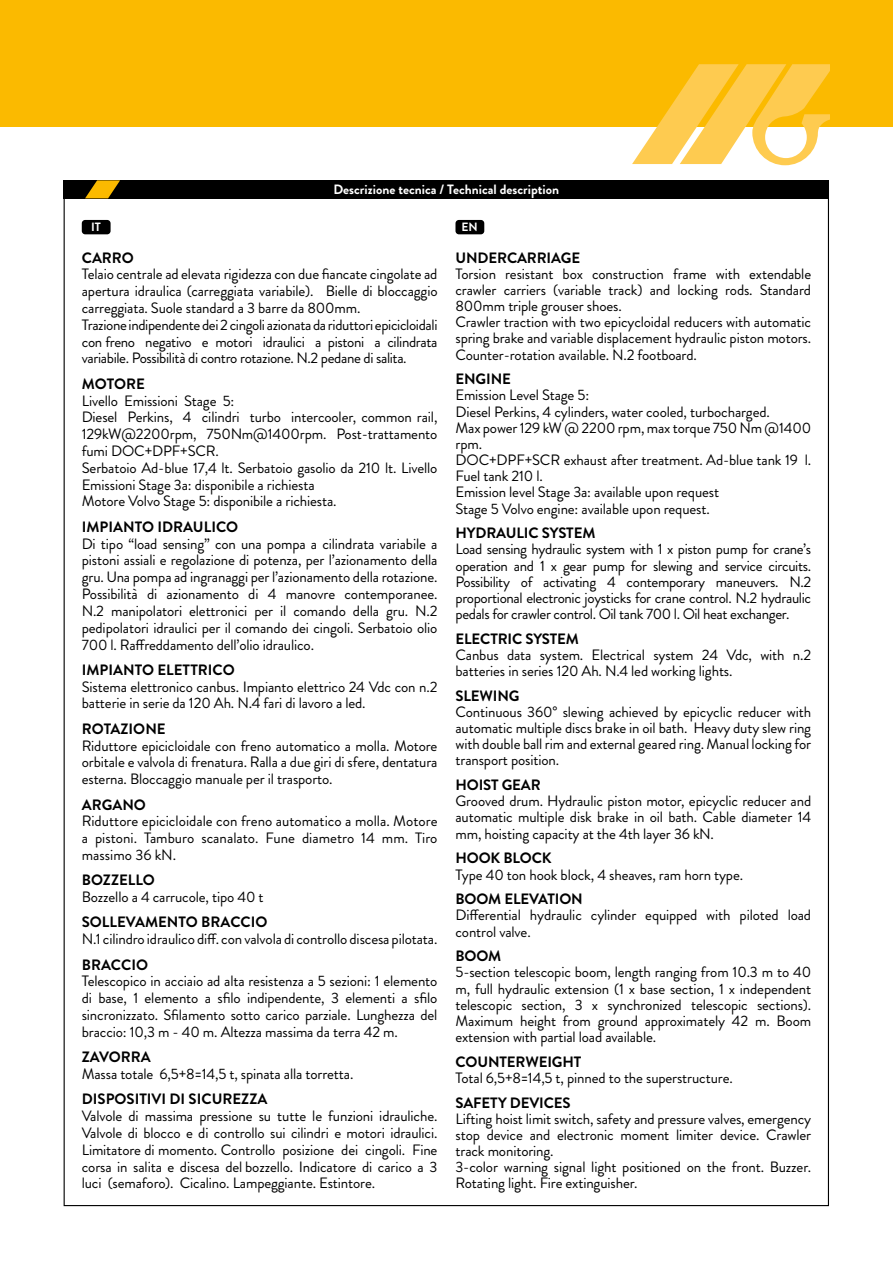
<style>
.page{position:relative;width:893px;height:1263px;background:#fff}
.page>*{position:absolute;margin:0;border:0;box-sizing:border-box;transform-origin:0 0}
.t1{font:15px/16.2px "Brandon Grotesque";letter-spacing:-.01em;color:#000;text-align:justify}
.t2{font:700 15px "Brandon Grotesque";letter-spacing:-.005em;color:#000}
.t3{font:700 13.5px "Brandon Grotesque";color:#fff}
.t4{font:700 12px "Brandon Grotesque";color:#fff}
</style>
<div class="page">
<div style="left:0;top:0;width:893px;height:126px;background:#fbba00"></div>
<svg style="left:632px;top:64px;width:197px;height:101px"></svg>
<div style="left:64px;top:180px;width:765px;height:18px;background:#000"></div>
<svg style="left:85px;top:180px;width:35px;height:18px"></svg>
<div style="left:82px;top:220px;width:29px;height:14px;background:#000;border-radius:3px"></div>
<div style="left:455px;top:220px;width:29px;height:14px;background:#000;border-radius:3px"></div>
<p class="t3" style="left:334px;top:180px;width:227px">Descrizione tecnica / Technical description</p>
<p class="t4" style="left:91px;top:219px;width:11px">IT</p>
<p class="t4" style="left:462px;top:219px;width:18px">EN</p>
<p class="t2" style="left:455px;top:247px;width:126px">UNDERCARRIAGE</p>
<p class="t1" style="left:455px;top:266px;width:357px;text-align:left">Torsion resistant box construction frame with extendable crawler carriers (variable track) and locking rods. Standard 800mm triple grouser shoes.<br>Crawler traction with two epicycloidal reducers with automatic spring brake and variable displacement hydraulic piston motors.<br>Counter-rotation available. N.2 footboard.</p>
<p class="t2" style="left:455px;top:369px;width:57px">ENGINE</p>
<p class="t1" style="left:455px;top:387px;width:357px;text-align:left">Emission Level Stage 5:<br>Diesel Perkins, 4 cylinders, water cooled, turbocharged.<br>Max power 129 kW @ 2200 rpm, max torque 750 Nm @1400 rpm.<br>DOC+DPF+SCR exhaust after treatment. Ad-blue tank 19 l.<br>Fuel tank 210 l.<br>Emission level Stage 3a: available upon request<br>Stage 5 Volvo engine: available upon request.</p>
<p class="t2" style="left:455px;top:523px;width:141px">HYDRAULIC SYSTEM</p>
<p class="t1" style="left:455px;top:541px;width:357px">Load sensing hydraulic system with 1 x piston pump for crane’s operation and 1 x gear pump for slewing and service circuits.<br>Possibility of activating 4 contemporary maneuvers. N.2 proportional electronic joysticks for crane control. N.2 hydraulic pedals for crawler control. Oil tank 700 l. Oil heat exchanger.</p>
<p class="t2" style="left:455px;top:628px;width:125px">ELECTRIC SYSTEM</p>
<p class="t1" style="left:455px;top:647px;width:357px">Canbus data system. Electrical system 24 Vdc, with n.2 batteries in series 120 Ah. N.4 led working lights.</p>
<p class="t2" style="left:455px;top:685px;width:66px">SLEWING</p>
<p class="t1" style="left:455px;top:704px;width:357px">Continuous 360° slewing achieved by epicyclic reducer with automatic multiple discs brake in oil bath. Heavy duty slew ring with double ball rim and external geared ring. Manual locking for transport position.</p>
<p class="t2" style="left:455px;top:774px;width:87px">HOIST GEAR</p>
<p class="t1" style="left:455px;top:793px;width:357px">Grooved drum. Hydraulic piston motor, epicyclic reducer and automatic multiple disk brake in oil bath. Cable diameter 14 mm, hoisting capacity at the 4th layer 36 kN.</p>
<p class="t2" style="left:455px;top:848px;width:98px">HOOK BLOCK</p>
<p class="t1" style="left:455px;top:866px;width:289px">Type 40 ton hook block, 4 sheaves, ram horn type.</p>
<p class="t2" style="left:455px;top:888px;width:129px">BOOM ELEVATION</p>
<p class="t1" style="left:455px;top:907px;width:357px">Differential hydraulic cylinder equipped with piloted load control valve.</p>
<p class="t2" style="left:455px;top:945px;width:47px">BOOM</p>
<p class="t1" style="left:455px;top:964px;width:357px">5-section telescopic boom, length ranging from 10.3 m to 40 m, full hydraulic extension (1 x base section, 1 x independent telescopic section, 3 x synchronized telescopic sections).<br>Maximum height from ground approximately 42 m. Boom extension with partial load available.</p>
<p class="t2" style="left:455px;top:1051px;width:127px">COUNTERWEIGHT</p>
<p class="t1" style="left:455px;top:1070px;width:279px">Total 6,5+8=14,5 t, pinned to the superstructure.</p>
<p class="t2" style="left:455px;top:1092px;width:117px">SAFETY DEVICES</p>
<p class="t1" style="left:455px;top:1111px;width:357px;text-align:left">Lifting hoist limit switch, safety and pressure valves, emergency stop device and electronic moment limiter device. Crawler track monitoring.<br>3-color warning signal light positioned on the front. Buzzer.<br>Rotating light. Fire extinguisher.</p>
<p class="t2" style="left:82px;top:247px;width:54px">CARRO</p>
<p class="t1" style="left:82px;top:266px;width:357px;line-height:16.8px;text-align:left">Telaio centrale ad elevata rigidezza con due fiancate cingolate ad apertura idraulica (carreggiata variabile). Bielle di bloccaggio carreggiata. Suole standard a 3 barre da 800mm.<br>Trazione indipendente dei 2 cingoli azionata da riduttori epicicloidali con freno negativo e motori idraulici a pistoni a cilindrata variabile. Possibilità di contro rotazione. N.2 pedane di salita.</p>
<p class="t2" style="left:82px;top:373px;width:65px">MOTORE</p>
<p class="t1" style="left:82px;top:392px;width:357px;line-height:16.8px;text-align:left">Livello Emissioni Stage 5:<br>Diesel Perkins, 4 cilindri turbo intercooler, common rail, 129kW@2200rpm, 750Nm@1400rpm. Post-trattamento fumi DOC+DPF+SCR.<br>Serbatoio Ad-blue 17,4 lt. Serbatoio gasolio da 210 lt. Livello Emissioni Stage 3a: disponibile a richiesta<br>Motore Volvo Stage 5: disponibile a richiesta.</p>
<p class="t2" style="left:82px;top:516px;width:158px">IMPIANTO IDRAULICO</p>
<p class="t1" style="left:82px;top:535px;width:357px;line-height:16.8px">Di tipo “load sensing” con una pompa a cilindrata variabile a pistoni assiali e regolazione di potenza, per l’azionamento della gru. Una pompa ad ingranaggi per l’azionamento della rotazione.<br>Possibilità di azionamento di 4 manovre contemporanee.<br>N.2 manipolatori elettronici per il comando della gru. N.2 pedipolatori idraulici per il comando dei cingoli. Serbatoio olio 700 l. Raffreddamento dell’olio idraulico.</p>
<p class="t2" style="left:82px;top:659px;width:154px">IMPIANTO ELETTRICO</p>
<p class="t1" style="left:82px;top:678px;width:357px;line-height:16.8px">Sistema elettronico canbus. Impianto elettrico 24 Vdc con n.2 batterie in serie da 120 Ah. N.4 fari di lavoro a led.</p>
<p class="t2" style="left:82px;top:718px;width:85px">ROTAZIONE</p>
<p class="t1" style="left:82px;top:737px;width:357px;line-height:16.8px">Riduttore epicicloidale con freno automatico a molla. Motore orbitale e valvola di frenatura. Ralla a due giri di sfere, dentatura esterna. Bloccaggio manuale per il trasporto.</p>
<p class="t2" style="left:82px;top:794px;width:66px">ARGANO</p>
<p class="t1" style="left:82px;top:813px;width:357px;line-height:16.8px">Riduttore epicicloidale con freno automatico a molla. Motore a pistoni. Tamburo scanalato. Fune diametro 14 mm. Tiro massimo 36 kN.</p>
<p class="t2" style="left:82px;top:870px;width:75px">BOZZELLO</p>
<p class="t1" style="left:82px;top:889px;width:183px">Bozzello a 4 carrucole, tipo 40 t</p>
<p class="t2" style="left:82px;top:912px;width:187px">SOLLEVAMENTO BRACCIO</p>
<p class="t1" style="left:82px;top:931px;width:357px">N.1 cilindro idraulico diff. con valvola di controllo discesa pilotata.</p>
<p class="t2" style="left:82px;top:954px;width:68px">BRACCIO</p>
<p class="t1" style="left:82px;top:973px;width:357px;line-height:16.8px">Telescopico in acciaio ad alta resistenza a 5 sezioni: 1 elemento di base, 1 elemento a sfilo indipendente, 3 elementi a sfilo sincronizzato. Sfilamento sotto carico parziale. Lunghezza del braccio: 10,3 m - 40 m. Altezza massima da terra 42 m.</p>
<p class="t2" style="left:82px;top:1046px;width:71px">ZAVORRA</p>
<p class="t1" style="left:82px;top:1066px;width:273px">Massa totale 6,5+8=14,5 t, spinata alla torretta.</p>
<p class="t2" style="left:82px;top:1089px;width:187px">DISPOSITIVI DI SICUREZZA</p>
<p class="t1" style="left:82px;top:1108px;width:357px;line-height:16.8px">Valvole di massima pressione su tutte le funzioni idrauliche.<br>Valvole di blocco e di controllo sui cilindri e motori idraulici.<br>Limitatore di momento. Controllo posizione dei cingoli. Fine corsa in salita e discesa del bozzello. Indicatore di carico a 3 luci (semaforo). Cicalino. Lampeggiante. Estintore.</p>
</div>
